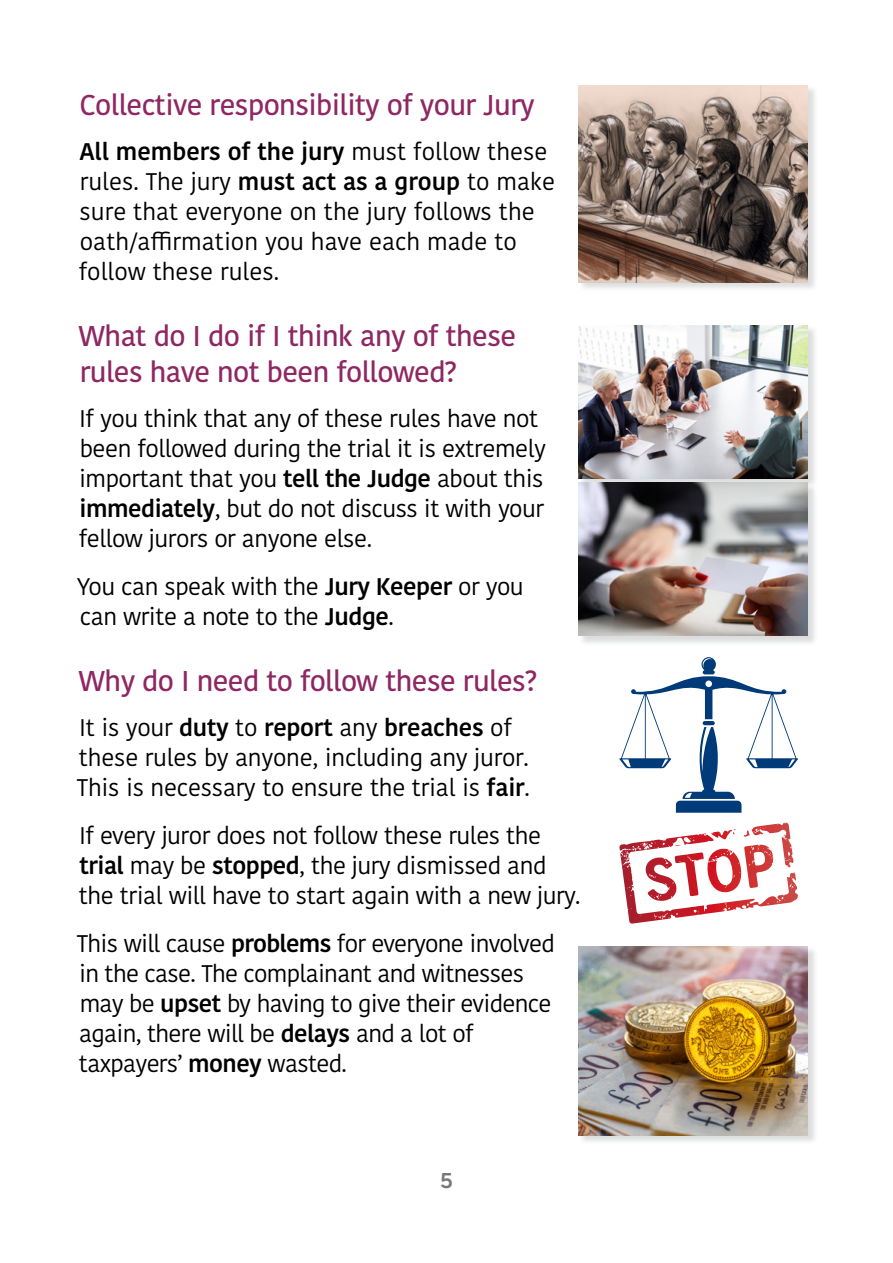
<style>
.page{position:relative;width:893px;height:1263px;background:#fff}
.page>*{position:absolute;margin:0;border:0;box-sizing:border-box;transform-origin:0 0}
.t1{font:500 28.5px/36px "Kohinoor Bangla";letter-spacing:-.02em;color:#8e2762}
.t2{font:24px/30px "Kohinoor Bangla";letter-spacing:-.02em;color:#000}
.t3{font:24px/30px "Kohinoor Bangla";color:#000}
.t4{font:600 24px "Kohinoor Bangla";letter-spacing:-.01em;color:#000}
.t5{font:700 24px "Kiro";color:#74777b}
.s1{font-weight:600}
.s2{font-weight:400}
</style>
<div class="page">
<div style="left:578px;top:85px;width:240px;height:207px;background:#74777b;opacity:.25"></div>
<img style="left:578px;top:85px;width:230px;height:197px">
<div style="left:578px;top:325px;width:240px;height:163px;background:#74777b;opacity:.25"></div>
<img style="left:578px;top:325px;width:230px;height:153px">
<div style="left:578px;top:483px;width:240px;height:162px;background:#74777b;opacity:.25"></div>
<img style="left:578px;top:483px;width:230px;height:153px">
<svg style="left:619px;top:657px;width:179px;height:156px"></svg>
<div style="left:578px;top:946px;width:240px;height:199px;background:#74777b;opacity:.25"></div>
<img style="left:578px;top:946px;width:230px;height:189px">
<svg style="left:752px;top:823px;width:41px;height:45px"></svg>
<p class="t1" style="left:80px;top:86px;width:457px">Collective responsibility of your Jury</p>
<p class="t3" style="left:79px;top:136px;width:478px"><span class="s1">All members of the jury</span> must follow these rules. The jury <span class="s1">must act as a group</span> to make sure that everyone on the jury follows the oath/affirmation you have each made to follow these rules.</p>
<p class="t1" style="left:78px;top:317px;width:439px">What do I do if I think any of these rules have not been followed?</p>
<p class="t2" style="left:79px;top:403px;width:469px">If you think that any of these rules have not been followed during the trial it is extremely important that you <span class="s1">tell the Judge</span> about this <span class="s1">immediately</span>, but do not discuss it with your fellow jurors or anyone else.</p>
<p class="t2" style="left:77px;top:571px;width:448px">You can speak with the <span class="s1">Jury Keeper</span> or you</p>
<p class="t2" style="left:80px;top:601px;width:315px">can write a note to the <span class="s1">Judge</span>.</p>
<p class="t1" style="left:78px;top:662px;width:460px">Why do I need to follow these rules?</p>
<p class="t4" style="left:79px;top:707px;width:434px"><span class="s2">It is your</span> duty <span class="s2">to</span> report <span class="s2">any</span> breaches <span class="s2">of</span></p>
<p class="t2" style="left:79px;top:742px;width:451px">these rules by anyone, including any juror.</p>
<p class="t2" style="left:77px;top:772px;width:454px">This is necessary to ensure the trial is <span class="s1">fair</span>.</p>
<p class="t2" style="left:79px;top:820px;width:503px">If every juror does not follow these rules the <span class="s1">trial</span> may be <span class="s1">stopped</span>, the jury dismissed and the trial will have to start again with a new jury.</p>
<p class="t2" style="left:77px;top:928px;width:479px">This will cause <span class="s1">problems</span> for everyone involved</p>
<p class="t2" style="left:79px;top:958px;width:446px">in the case. The complainant and witnesses</p>
<p class="t2" style="left:79px;top:988px;width:474px">may be <span class="s1">upset</span> by having to give their evidence again, there will be <span class="s1">delays</span> and a lot of</p>
<p class="t2" style="left:79px;top:1048px;width:269px">taxpayers’ <span class="s1">money</span> wasted.</p>
<p class="t5" style="left:440px;top:1166px;width:14px">5</p>
</div>
